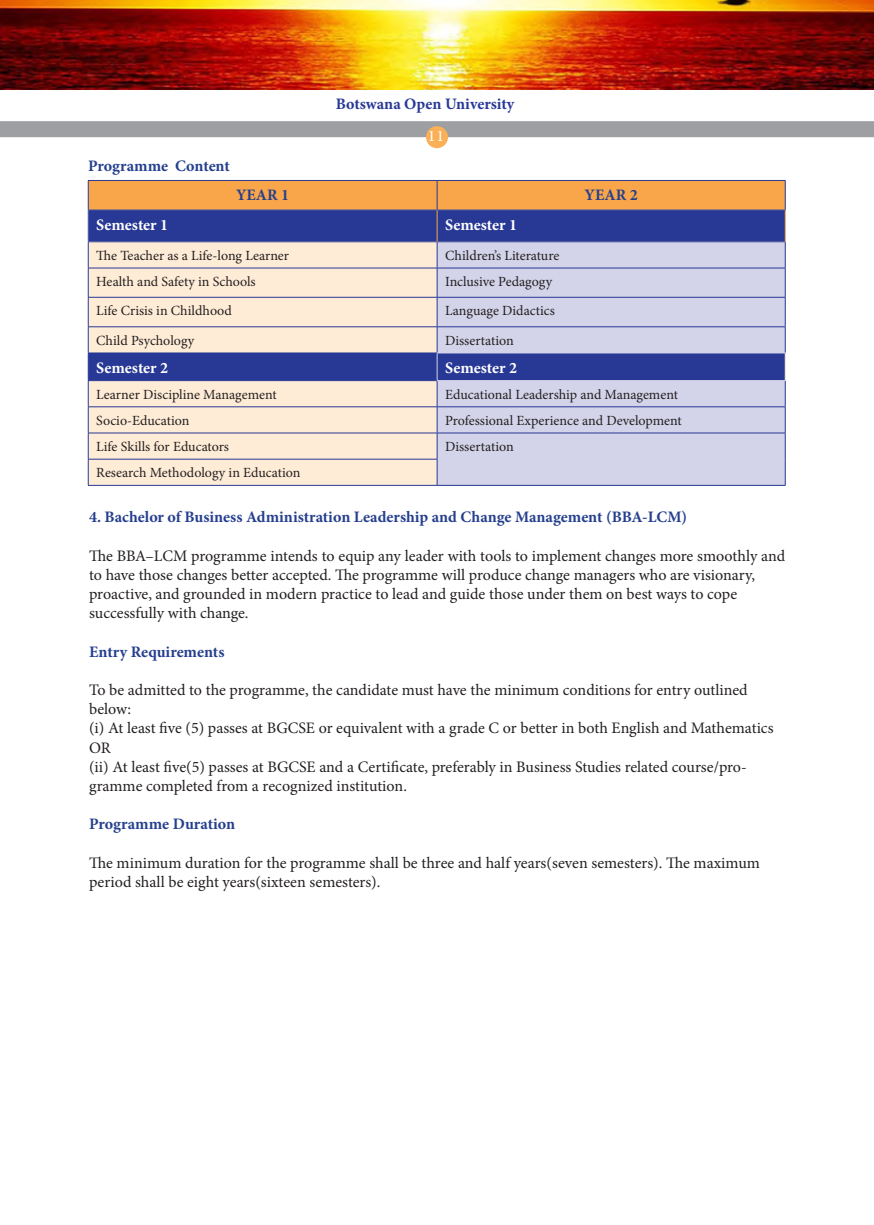
<style>
.page{position:relative;width:874px;height:1225px;background:#fff}
.page>*{position:absolute;margin:0;border:0;box-sizing:border-box;transform-origin:0 0}
.t1{font:16px/19.2px "Minion Pro";color:#231f20}
.t2{font:700 16px "Minion Pro";color:#253f8e}
.t3{font:700 16px "Minion Pro";letter-spacing:-.005em;color:#fff}
.t4{font:700 16px "Minion Pro";color:#273895}
.t5{font:16px "Minion Pro";color:#fff}
.t6{font:14px "Minion Pro";color:#231f20}
</style>
<div class="page">
<div style="left:0;top:121px;width:873px;height:16px;background:#9d9fa2"></div>
<div style="left:426px;top:126px;width:22px;height:22px;background:#fab056;border-radius:50%"></div>
<img style="left:0;top:0;width:873px;height:89px">
<div style="left:89px;top:211px;width:695px;height:30px;background:#273895"></div>
<svg style="left:89px;top:242px;width:347px;height:243px;background:#e3d5ce"></svg>
<svg style="left:437px;top:242px;width:347px;height:243px;background:#bec0de"></svg>
<hr style="left:437px;top:326px;width:348px;height:1px;background:#273895">
<hr style="left:437px;top:268px;width:348px;height:1px;background:#273895">
<hr style="left:437px;top:297px;width:348px;height:1px;background:#273895">
<hr style="left:437px;top:241px;width:348px;height:1px;background:#4d5a9e">
<hr style="left:88px;top:210px;width:349px;height:1px;background:#4d5a9e">
<hr style="left:437px;top:406px;width:348px;height:1px;background:#273895">
<hr style="left:437px;top:433px;width:348px;height:1px;background:#273895">
<hr style="left:437px;top:485px;width:348px;height:1px;background:#273895">
<hr style="left:88px;top:210px;width:1px;height:32px;background:#4d5a9e">
<hr style="left:88px;top:297px;width:349px;height:1px;background:#273895">
<hr style="left:88px;top:326px;width:349px;height:1px;background:#273895">
<hr style="left:88px;top:406px;width:349px;height:1px;background:#273895">
<hr style="left:88px;top:433px;width:349px;height:1px;background:#273895">
<hr style="left:88px;top:459px;width:349px;height:1px;background:#273895">
<hr style="left:88px;top:485px;width:349px;height:1px;background:#273895">
<hr style="left:88px;top:241px;width:349px;height:1px;background:#4d5a9e">
<hr style="left:88px;top:268px;width:349px;height:1px;background:#273895">
<hr style="left:784px;top:210px;width:1px;height:32px;background:#f9a64a">
<hr style="left:436px;top:210px;width:1px;height:32px;background:#f9a64a">
<svg style="left:436px;top:242px;width:1px;height:243px"></svg>
<svg style="left:784px;top:242px;width:1px;height:243px"></svg>
<hr style="left:88px;top:353px;width:349px;height:1px;background:#273895">
<svg style="left:88px;top:242px;width:1px;height:243px"></svg>
<hr style="left:88px;top:380px;width:349px;height:1px;background:#273895">
<hr style="left:436px;top:353px;width:349px;height:1px;background:#d3d3e9">
<hr style="left:436px;top:380px;width:349px;height:1px;background:#d3d3e9">
<svg style="left:88px;top:180px;width:697px;height:30px;background:#eea04e"></svg>
<hr style="left:437px;top:210px;width:348px;height:1px;background:#4d5a9e">
<p class="t2" style="left:88px;top:155px;width:143px">Programme Content</p>
<p class="t4" style="left:335px;top:93px;width:180px">Botswana Open University</p>
<p class="t5" style="left:427px;top:125px;width:18px">11</p>
<p class="t2" style="left:236px;top:184px;width:55px">YEAR 1</p>
<p class="t2" style="left:584px;top:184px;width:55px">YEAR 2</p>
<p class="t3" style="left:96px;top:213px;width:73px">Semester 1</p>
<p class="t3" style="left:445px;top:213px;width:73px">Semester 1</p>
<p class="t6" style="left:96px;top:246px;width:194px">The Teacher as a Life-long Learner</p>
<p class="t6" style="left:445px;top:246px;width:116px">Children’s Literature</p>
<p class="t6" style="left:96px;top:272px;width:161px">Health and Safety in Schools</p>
<p class="t6" style="left:445px;top:272px;width:108px">Inclusive Pedagogy</p>
<p class="t6" style="left:96px;top:302px;width:137px">Life Crisis in Childhood</p>
<p class="t6" style="left:445px;top:302px;width:111px">Language Didactics</p>
<p class="t6" style="left:96px;top:331px;width:100px">Child Psychology</p>
<p class="t6" style="left:445px;top:331px;width:70px">Dissertation</p>
<p class="t3" style="left:96px;top:356px;width:73px">Semester 2</p>
<p class="t3" style="left:445px;top:356px;width:73px">Semester 2</p>
<p class="t6" style="left:96px;top:385px;width:182px">Learner Discipline Management</p>
<p class="t6" style="left:445px;top:385px;width:234px">Educational Leadership and Management</p>
<p class="t6" style="left:96px;top:411px;width:95px">Socio-Education</p>
<p class="t6" style="left:445px;top:411px;width:238px">Professional Experience and Development</p>
<p class="t6" style="left:96px;top:437px;width:134px">Life Skills for Educators</p>
<p class="t6" style="left:445px;top:437px;width:70px">Dissertation</p>
<p class="t6" style="left:96px;top:463px;width:206px">Research Methodology in Education</p>
<p class="t2" style="left:89px;top:506px;width:599px">4. Bachelor of Business Administration Leadership and Change Management (BBA-LCM)</p>
<p class="t1" style="left:89px;top:546px;width:697px">The BBA–LCM programme intends to equip any leader with tools to implement changes more smoothly and to have those changes better accepted. The programme will produce change managers who are visionary,</p>
<p class="t1" style="left:89px;top:584px;width:649px">proactive, and grounded in modern practice to lead and guide those under them on best ways to cope</p>
<p class="t1" style="left:89px;top:603px;width:161px">successfully with change.</p>
<p class="t2" style="left:89px;top:640px;width:137px">Entry Requirements</p>
<p class="t1" style="left:89px;top:680px;width:659px">To be admitted to the programme, the candidate must have the minimum conditions for entry outlined below:</p>
<p class="t1" style="left:89px;top:719px;width:685px">(i) At least five (5) passes at BGCSE or equivalent with a grade C or better in both English and Mathematics<br>OR</p>
<p class="t1" style="left:89px;top:757px;width:659px">(ii) At least five(5) passes at BGCSE and a Certificate, preferably in Business Studies related course/pro&shy;gramme completed from a recognized institution.</p>
<p class="t2" style="left:89px;top:813px;width:147px">Programme Duration</p>
<p class="t1" style="left:89px;top:853px;width:672px">The minimum duration for the programme shall be three and half years(seven semesters). The maximum period shall be eight years(sixteen semesters).</p>
</div>
